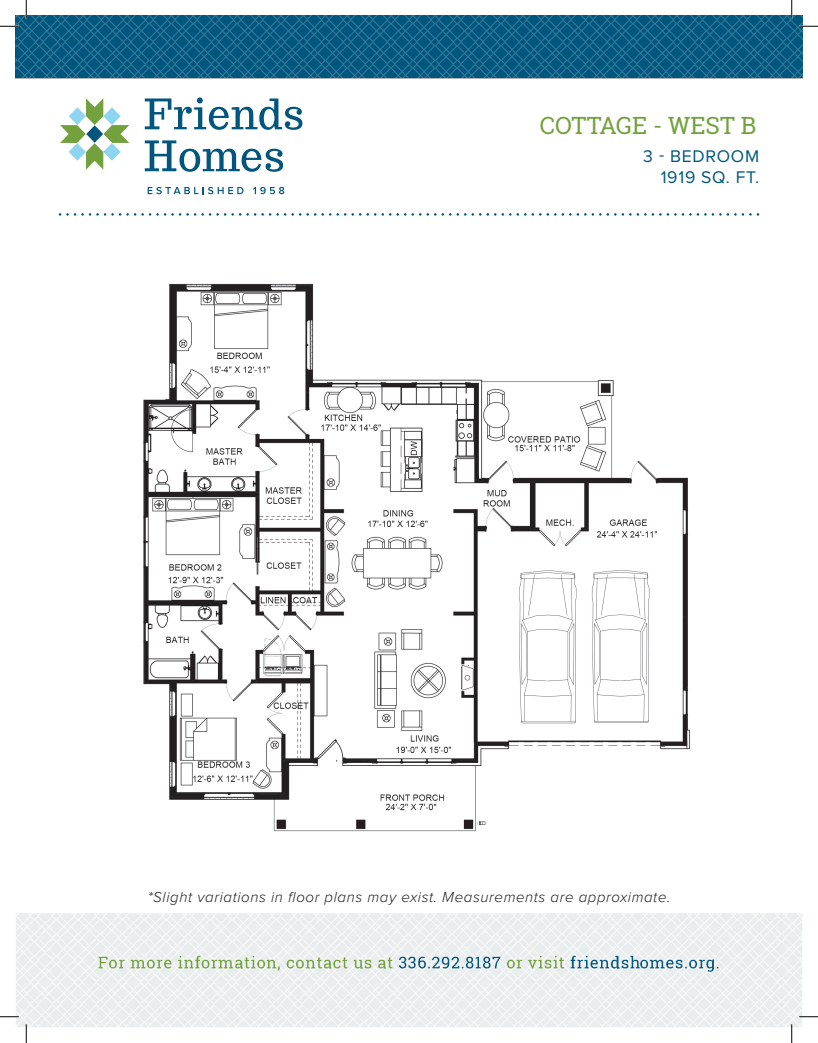
<style>
.page{position:relative;width:818px;height:1043px;background:#fff}
.page>*{position:absolute;margin:0;border:0;box-sizing:border-box;transform-origin:0 0}
.t1{font:23.75px "Roboto Slab";color:#72a13e}
.t2{font:17.5px/21px "Proxima Nova";letter-spacing:.04em;color:#00567d;text-align:right}
.t3{font:italic 300 15px "Proxima Nova";letter-spacing:.04em;color:#231f20}
</style>
<div class="page">
<svg style="left:60px;top:98px;width:69px;height:72px"></svg>
<svg style="left:145px;top:97px;width:157px;height:33px"></svg>
<svg style="left:145px;top:140px;width:138px;height:32px"></svg>
<svg style="left:148px;top:187px;width:95px;height:7px"></svg>
<svg style="left:253px;top:187px;width:31px;height:7px"></svg>
<svg style="left:59px;top:213px;width:700px;height:3px"></svg>
<img style="left:143px;top:283px;width:547px;height:549px">
<img style="left:16px;top:913px;width:786px;height:114px">
<img style="left:15px;top:15px;width:787px;height:63px">
<svg style="left:0;top:25px;width:19px;height:2px"></svg>
<svg style="left:799px;top:25px;width:19px;height:2px"></svg>
<svg style="left:0;top:1015px;width:19px;height:2px"></svg>
<svg style="left:799px;top:1015px;width:19px;height:2px"></svg>
<svg style="left:25px;top:0;width:2px;height:19px"></svg>
<svg style="left:25px;top:1024px;width:2px;height:18px"></svg>
<svg style="left:790px;top:0;width:2px;height:19px"></svg>
<svg style="left:790px;top:1024px;width:2px;height:18px"></svg>
<h1 class="t1" style="left:540px;top:109px;width:218px">COTTAGE - WEST B</h1>
<p class="t2" style="left:643px;top:145px;width:117px">3 - BEDROOM<br>1919 SQ. FT.</p>
<p class="t3" style="left:148px;top:885px;width:524px">*Slight variations in floor plans may exist. Measurements are approximate.</p>
</div>
